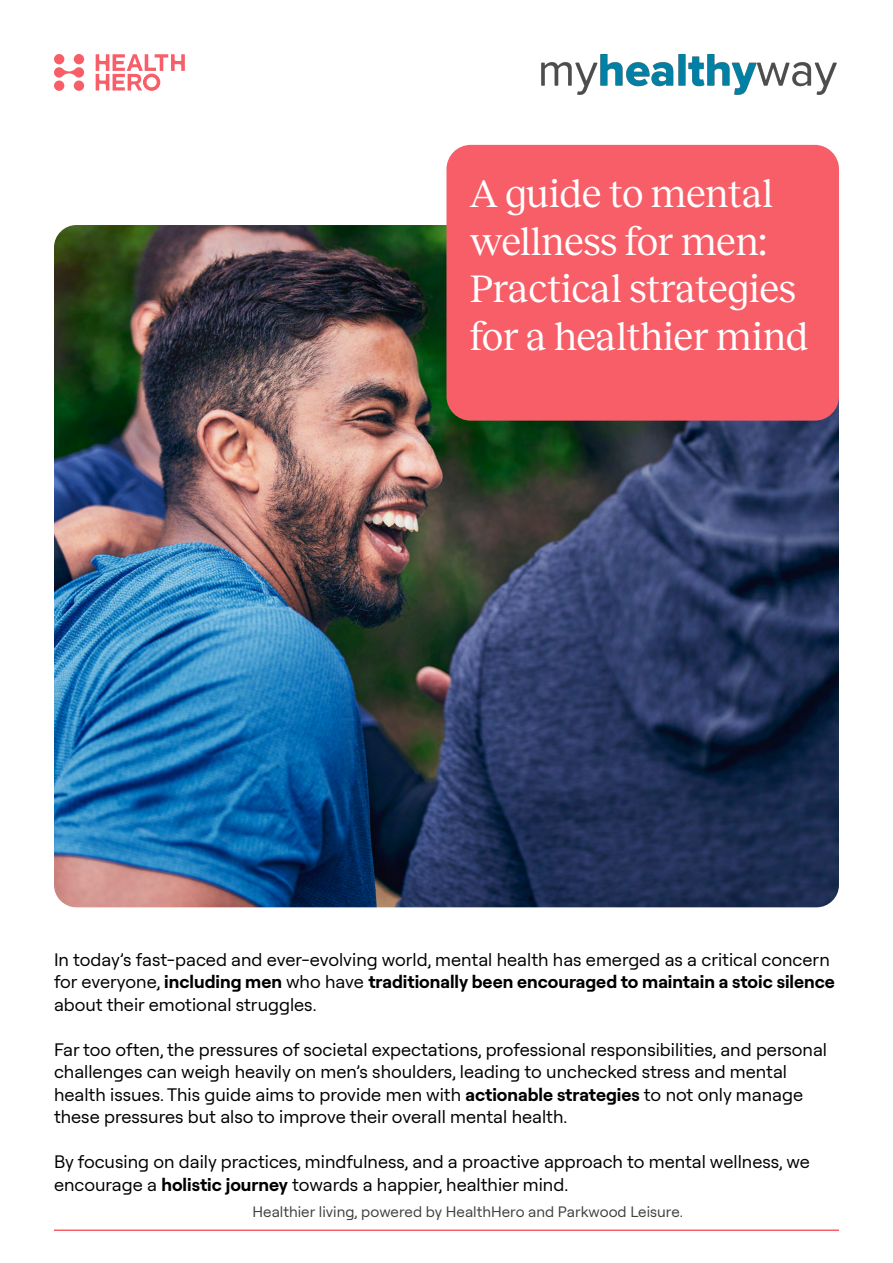
<style>
.page{position:relative;width:893px;height:1263px;background:#fff}
.page>*{position:absolute;margin:0;border:0;box-sizing:border-box;transform-origin:0 0}
.t1{font:39.6px/47.4px "Reckless";letter-spacing:-.005em;color:#fff}
.t2{font:18px/22.5px "Roobert";color:#000}
.t3{font:15px "Roobert";color:#404040}
.s1{font-weight:700}
</style>
<div class="page">
<svg style="left:54px;top:67px;width:30px;height:11px"></svg>
<div style="left:54px;top:54px;width:10px;height:10px;background:#f75e68;border-radius:50%"></div>
<div style="left:74px;top:54px;width:10px;height:10px;background:#f75e68;border-radius:50%"></div>
<div style="left:54px;top:81px;width:10px;height:10px;background:#f75e68;border-radius:50%"></div>
<div style="left:74px;top:81px;width:10px;height:10px;background:#f75e68;border-radius:50%"></div>
<svg style="left:96px;top:54px;width:89px;height:37px"></svg>
<hr style="left:54px;top:1229px;width:785px;height:2px;background:#f75e68">
<img style="left:54px;top:225px;width:785px;height:682px">
<div style="left:446px;top:145px;width:393px;height:276px;background:#f75e68;border-radius:24px"></div>
<img style="left:541px;top:54px;width:296px;height:40px">
<h1 class="t1" style="left:470px;top:167px;width:340px">A guide to mental wellness for men:<br>Practical strategies for a healthier mind</h1>
<p class="t2" style="left:54px;top:947px;width:782px">In today’s fast-paced and ever-evolving world, mental health has emerged as a critical concern for everyone, <span class="s1">including men</span> who have <span class="s1">traditionally been encouraged to maintain a stoic silence </span>about their emotional struggles.</p>
<p class="t2" style="left:54px;top:1037px;width:775px">Far too often, the pressures of societal expectations, professional responsibilities, and personal challenges can weigh heavily on men’s shoulders, leading to unchecked stress and mental health issues. This guide aims to provide men with <span class="s1">actionable strategies</span> to not only manage these pressures but also to improve their overall mental health.</p>
<p class="t2" style="left:54px;top:1150px;width:757px">By focusing on daily practices, mindfulness, and a proactive approach to mental wellness, we encourage a <span class="s1">holistic journey</span> towards a happier, healthier mind.</p>
<p class="t3" style="left:253px;top:1201px;width:432px">Healthier living, powered by HealthHero and Parkwood Leisure.</p>
</div>
